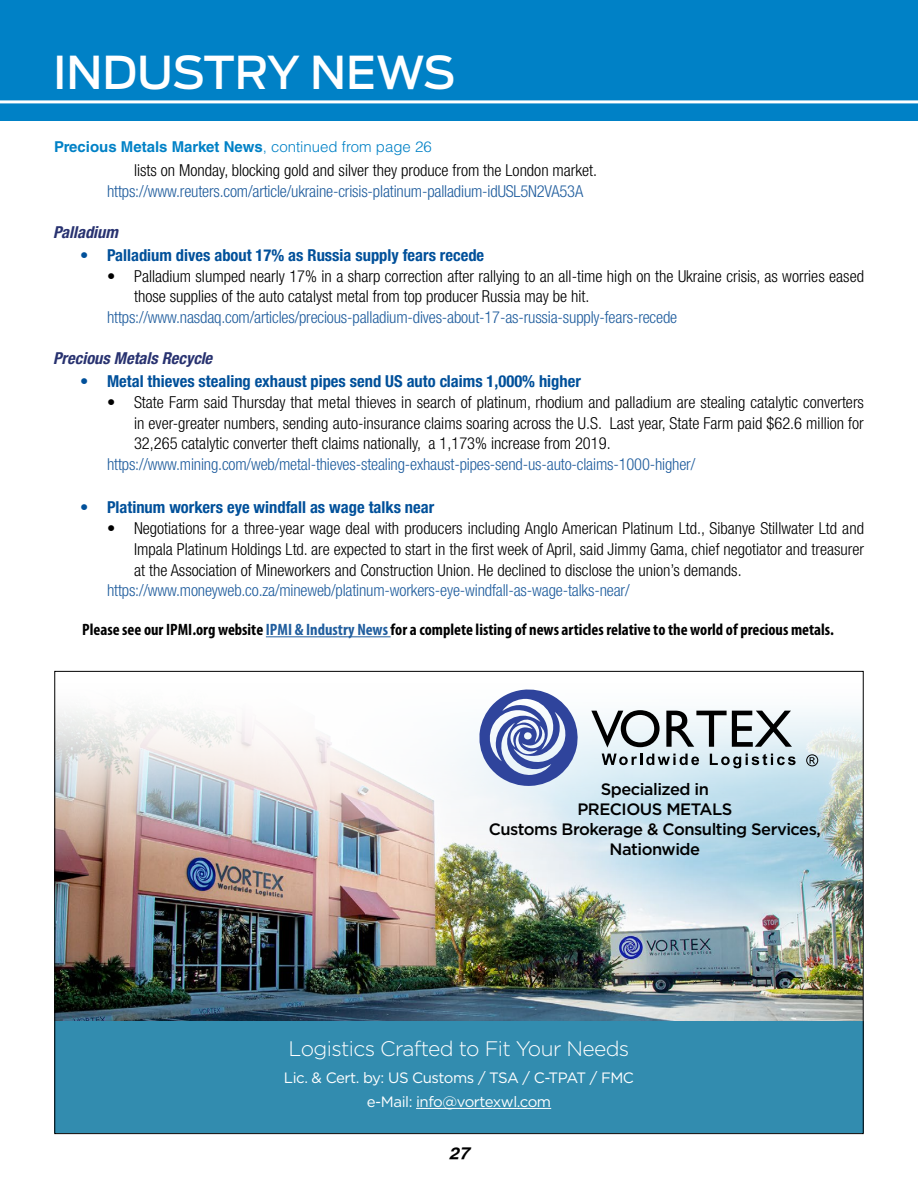
<style>
.page{position:relative;width:918px;height:1188px;background:#fff}
.page>*{position:absolute;margin:0;border:0;box-sizing:border-box;transform-origin:0 0}
.t1{font:500 45px "Ford Antenna";letter-spacing:-.005em;color:#fff}
.t2{font:300 21px "Gotham";letter-spacing:-.03em;color:#fff}
.t3{font:300 condensed 16.5px/20.9px "Helvetica Neue LT Std";color:#000;text-align:justify}
.t4{font:300 condensed 16.5px "Helvetica Neue LT Std";letter-spacing:-.01em;color:#215e9e}
.t5{font:700 condensed 16.5px "Helvetica Neue LT Std";color:#00509a}
.t6{font:700 condensed 16.5px "Myriad Pro";color:#000}
.t7{font:500 16.5px/19.8px "Gotham";letter-spacing:-.03em;color:#000;text-align:center}
.t8{font:italic 700 condensed 16.5px "Helvetica Neue LT Std";color:#283270}
.t9{font:italic 700 16.5px "Helvetica";color:#000;scale:1.1 1}
.t10{font:15px/24px "Gotham";letter-spacing:-.03em;color:#fff;text-align:center}
.t11{font:700 15px "Helvetica LT Std";color:#0081c6}
.s1{font-weight:300}
.s2{color:#215e9e}
</style>
<div class="page">
<hr style="left:266px;top:636px;width:125px;height:1px;background:#215e9e">
<img style="left:56px;top:689px;width:806px;height:333px">
<div style="left:54px;top:1022px;width:810px;height:111px;background:#328caf"></div>
<hr style="left:416px;top:1108px;width:135px;height:1px;background:#fff">
<svg style="left:479px;top:690px;width:100px;height:96px"></svg>
<svg style="left:602px;top:754px;width:97px;height:11px"></svg>
<svg style="left:710px;top:754px;width:86px;height:14px"></svg>
<svg style="left:591px;top:710px;width:69px;height:38px"></svg>
<svg style="left:666px;top:711px;width:126px;height:36px"></svg>
<svg style="left:806px;top:754px;width:12px;height:12px"></svg>
<div style="left:0;top:0;width:918px;height:122px;background:#0081c6"></div>
<hr style="left:0;top:100px;width:918px;height:3px;background:#fff">
<h1 class="t1" style="left:53px;top:33px;width:404px">INDUSTRY NEWS</h1>
<p class="t11" style="left:54px;top:138px;width:379px">Precious Metals Market News<span class="s1">, continued from page 26</span></p>
<p class="t3" style="left:134px;top:160px;width:465px">lists on Monday, blocking gold and silver they produce from the London market.</p>
<p class="t4" style="left:107px;top:182px;width:478px">https://www.reuters.com/article/ukraine-crisis-platinum-palladium-idUSL5N2VA53A</p>
<p class="t8" style="left:53px;top:222px;width:66px">Palladium</p>
<p class="t5" style="left:80px;top:245px;width:406px">• Palladium dives about 17% as Russia supply fears recede</p>
<p class="t3" style="left:134px;top:265px;width:731px;text-indent:-27px">• Palladium slumped nearly 17% in a sharp correction after rallying to an all-time high on the Ukraine crisis, as worries eased those supplies of the auto catalyst metal from top producer Russia may be hit.</p>
<p class="t4" style="left:107px;top:308px;width:572px">https://www.nasdaq.com/articles/precious-palladium-dives-about-17-as-russia-supply-fears-recede</p>
<p class="t8" style="left:53px;top:348px;width:161px">Precious Metals Recycle</p>
<p class="t5" style="left:80px;top:371px;width:502px">• Metal thieves stealing exhaust pipes send US auto claims 1,000% higher</p>
<p class="t3" style="left:134px;top:391px;width:731px;text-indent:-27px">• State Farm said Thursday that metal thieves in search of platinum, rhodium and palladium are stealing catalytic converters in ever-greater numbers, sending auto-insurance claims soaring across the U.S. Last year, State Farm paid $62.6 million for 32,265 catalytic converter theft claims nationally, a 1,173% increase from 2019.</p>
<p class="t4" style="left:107px;top:455px;width:590px">https://www.mining.com/web/metal-thieves-stealing-exhaust-pipes-send-us-auto-claims-1000-higher/</p>
<p class="t5" style="left:80px;top:497px;width:356px">• Platinum workers eye windfall as wage talks near</p>
<p class="t3" style="left:134px;top:517px;width:731px;text-indent:-27px">• Negotiations for a three-year wage deal with producers including Anglo American Platinum Ltd., Sibanye Stillwater Ltd and Impala Platinum Holdings Ltd. are expected to start in the first week of April, said Jimmy Gama, chief negotiator and treasurer at the Association of Mineworkers and Construction Union. He declined to disclose the union’s demands.</p>
<p class="t4" style="left:107px;top:581px;width:524px">https://www.moneyweb.co.za/mineweb/platinum-workers-eye-windfall-as-wage-talks-near/</p>
<p class="t6" style="left:82px;top:619px;width:753px">Please see our IPMI.org website <span class="s2">IPMI &amp; Industry News</span> for a complete listing of news articles relative to the world of precious metals.</p>
<p class="t7" style="left:489px;top:779px;width:334px">Specialized in<br>PRECIOUS METALS<br>Customs Brokerage &amp; Consulting Services,<br>Nationwide</p>
<p class="t2" style="left:289px;top:1035px;width:342px">Logistics Crafted to Fit Your Needs</p>
<p class="t10" style="left:284px;top:1065px;width:352px">Lic. &amp; Cert. by: US Customs / TSA / C-TPAT / FMC e-Mail: info@vortexwl.com</p>
<p class="t9" style="left:449px;top:1143px;width:20px">27</p>
</div>
